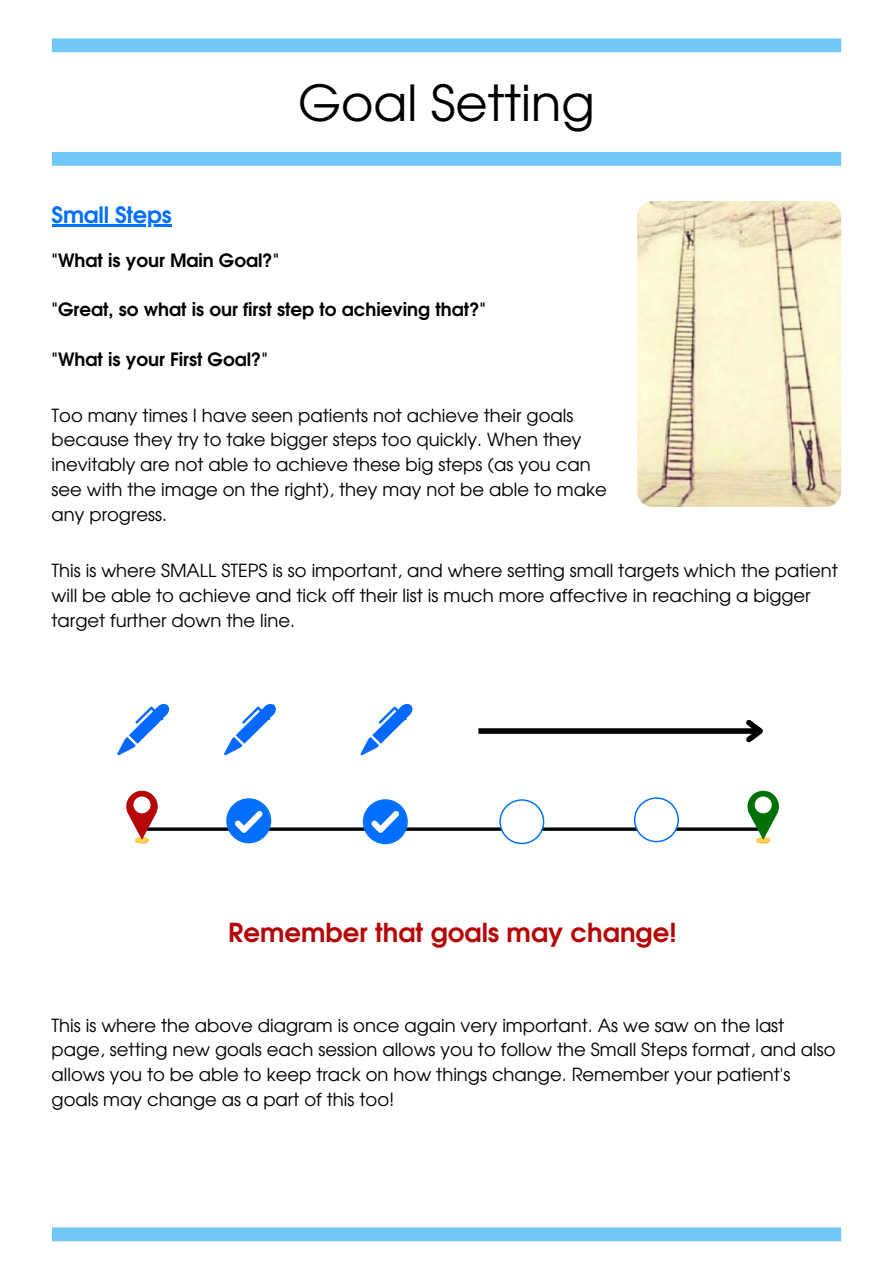
<style>
.page{position:relative;width:893px;height:1264px;background:#fff}
.page>*{position:absolute;margin:0;border:0;box-sizing:border-box;transform-origin:0 0}
.t1{font:49.5px "Te X Gyre Adventor";color:#000}
.t2{font:700 25.95px "Te X Gyre Adventor";color:#b60707}
.t3{font:700 22.5px "Te X Gyre Adventor";letter-spacing:-.01em;color:#006eff}
.t4{font:700 18.3px "Te X Gyre Adventor";color:#000}
.t5{font:18px/24.8px "Te X Gyre Adventor";color:#000}
</style>
<div class="page">
<svg style="left:52px;top:152px;width:789px;height:14px;background:#72c7f8"></svg>
<svg style="left:52px;top:38px;width:789px;height:14px;background:#74c8f8"></svg>
<svg style="left:52px;top:1227px;width:789px;height:14px;background:#75c8f8"></svg>
<hr style="left:52px;top:224px;width:119px;height:3px;background:#006eff">
<img style="left:637px;top:201px;width:204px;height:306px;border-radius:15px">
<hr style="left:137px;top:827px;width:625px;height:3px;background:#000">
<svg style="left:117px;top:703px;width:53px;height:52px"></svg>
<svg style="left:756px;top:837px;width:14px;height:6px"></svg>
<div style="left:756px;top:836px;width:14px;height:6px;background:#fcd24f;border-radius:50%"></div>
<svg style="left:747px;top:790px;width:31px;height:49px"></svg>
<div style="left:754px;top:796px;width:17px;height:17px;background:#fff;border-radius:50%"></div>
<div style="left:135px;top:837px;width:14px;height:6px;background:#fac948;border-radius:50%"></div>
<div style="left:135px;top:836px;width:14px;height:6px;background:#fcd24f;border-radius:50%"></div>
<svg style="left:126px;top:790px;width:32px;height:49px"></svg>
<div style="left:133px;top:796px;width:17px;height:17px;background:#fff;border-radius:50%"></div>
<svg style="left:499px;top:799px;width:45px;height:45px"></svg>
<svg style="left:634px;top:797px;width:45px;height:45px"></svg>
<svg style="left:363px;top:799px;width:45px;height:45px"></svg>
<svg style="left:226px;top:798px;width:45px;height:45px"></svg>
<svg style="left:224px;top:704px;width:52px;height:51px"></svg>
<svg style="left:360px;top:703px;width:53px;height:52px"></svg>
<div style="left:478px;top:728px;width:282px;height:6px;background:#000"></div>
<svg style="left:741px;top:719px;width:22px;height:24px"></svg>
<h1 class="t1" style="left:298px;top:64px;width:298px">Goal Setting</h1>
<p class="t3" style="left:52px;top:196px;width:122px">Small Steps</p>
<p class="t4" style="left:52px;top:244px;width:229px">"What is your Main Goal?"</p>
<p class="t4" style="left:52px;top:293px;width:436px">"Great, so what is our first step to achieving that?"</p>
<p class="t4" style="left:52px;top:343px;width:218px">"What is your First Goal?"</p>
<p class="t5" style="left:52px;top:401px;width:556px">Too many times I have seen patients not achieve their goals because they try to take bigger steps too quickly. When they inevitably are not able to achieve these big steps (as you can see with the image on the right), they may not be able to make any progress.</p>
<p class="t5" style="left:52px;top:557px;width:787px">This is where SMALL STEPS is so important, and where setting small targets which the patient will be able to achieve and tick off their list is much more affective in reaching a bigger target further down the line.</p>
<h2 class="t2" style="left:228px;top:909px;width:450px">Remember that goals may change!</h2>
<p class="t5" style="left:52px;top:1011px;width:785px">This is where the above diagram is once again very important. As we saw on the last page, setting new goals each session allows you to follow the Small Steps format, and also allows you to be able to keep track on how things change. Remember your patient's goals may change as a part of this too!</p>
</div>
